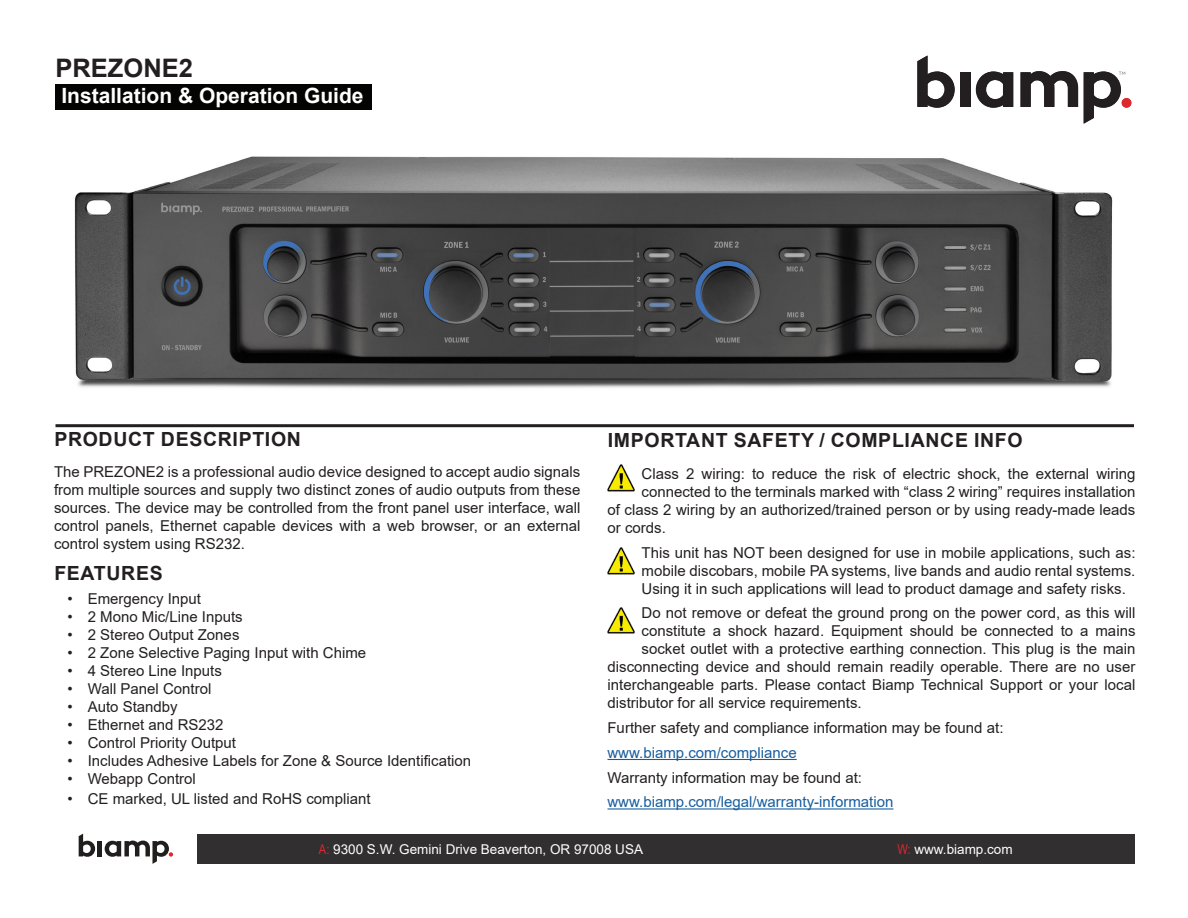
<style>
.page{position:relative;width:1188px;height:918px;background:#fff}
.page>*{position:absolute;margin:0;border:0;box-sizing:border-box;transform-origin:0 0}
.Title__Product{font:700 25.5px "Arial";color:#231f20}
.Title__type_of_doc{font:700 21px "Arial";color:#fff}
.Heading__1__13pt_Bol{font:700 19.5px "Arial";letter-spacing:.035em;color:#231f20}
.Body_Text_10pt_reg{font:700 19.5px "Arial";letter-spacing:.035em;color:#231f20}
.Body_Text_10pt_reg-2{font:15px/18px "Arial";color:#231f20;text-align:justify}
.Body_Text_10pt_reg-3{font:15px "Arial";color:#175d9e}
.t1{font:13.5px "Arial";color:#fff}
.s1{font-family:"Arial Narrow";color:#dc272d}
</style>
<div class="page">
<div style="left:961px;top:72px;width:10px;height:35px;background:#231f20"></div>
<svg style="left:79px;top:834px;width:16px;height:23px"></svg>
<hr style="left:98px;top:841px;width:4px;height:15px;background:#211e1e">
<svg style="left:105px;top:841px;width:68px;height:23px"></svg>
<div style="left:197px;top:834px;width:937px;height:30px;background:#312f30"></div>
<hr style="left:608px;top:759px;width:189px;height:1px;background:#175d9e">
<hr style="left:608px;top:808px;width:285px;height:2px;background:#175d9e">
<svg style="left:917px;top:56px;width:38px;height:52px"></svg>
<div style="left:960px;top:72px;width:10px;height:35px;background:#231f20"></div>
<svg style="left:976px;top:72px;width:37px;height:36px"></svg>
<svg style="left:1020px;top:71px;width:58px;height:36px"></svg>
<div style="left:1122px;top:98px;width:9px;height:10px;background:#db292e;border-radius:50%"></div>
<svg style="left:1084px;top:72px;width:41px;height:52px"></svg>
<img style="left:74px;top:156px;width:1039px;height:232px">
<hr style="left:56px;top:424px;width:1078px;height:3px;background:#231f20">
<div style="left:56px;top:84px;width:316px;height:26px;background:#040503"></div>
<img style="left:608px;top:465px;width:27px;height:27px">
<img style="left:608px;top:548px;width:27px;height:27px">
<img style="left:608px;top:607px;width:27px;height:27px">
<p class="Title__Product" style="left:56px;top:50px;width:139px">PREZONE2</p>
<p class="Title__type_of_doc" style="left:61px;top:80px;width:304px">Installation &amp; Operation Guide</p>
<p class="Heading__1__13pt_Bol" style="left:54px;top:425px;width:248px">PRODUCT DESCRIPTION</p>
<p class="Body_Text_10pt_reg-2" style="left:54px;top:463px;width:528px">The PREZONE2 is a professional audio device designed to accept audio signals from multiple sources and supply two distinct zones of audio outputs from these sources. The device may be controlled from the front panel user interface, wall control panels, Ethernet capable devices with a web browser, or an external control system using RS232.</p>
<p class="Body_Text_10pt_reg" style="left:54px;top:559px;width:110px">FEATURES</p>
<p class="Body_Text_10pt_reg-2" style="left:68px;top:590px;width:135px">• Emergency Input</p>
<p class="Body_Text_10pt_reg-2" style="left:68px;top:608px;width:177px">• 2 Mono Mic/Line Inputs</p>
<p class="Body_Text_10pt_reg-2" style="left:68px;top:626px;width:174px">• 2 Stereo Output Zones</p>
<p class="Body_Text_10pt_reg-2" style="left:68px;top:644px;width:300px">• 2 Zone Selective Paging Input with Chime</p>
<p class="Body_Text_10pt_reg-2" style="left:68px;top:662px;width:156px">• 4 Stereo Line Inputs</p>
<p class="Body_Text_10pt_reg-2" style="left:68px;top:680px;width:145px">• Wall Panel Control</p>
<p class="Body_Text_10pt_reg-2" style="left:68px;top:698px;width:112px">• Auto Standby</p>
<p class="Body_Text_10pt_reg-2" style="left:68px;top:716px;width:158px">• Ethernet and RS232</p>
<p class="Body_Text_10pt_reg-2" style="left:68px;top:734px;width:170px">• Control Priority Output</p>
<p class="Body_Text_10pt_reg-2" style="left:68px;top:752px;width:405px">• Includes Adhesive Labels for Zone &amp; Source Identification</p>
<p class="Body_Text_10pt_reg-2" style="left:68px;top:770px;width:130px">• Webapp Control</p>
<p class="Body_Text_10pt_reg-2" style="left:68px;top:790px;width:305px">• CE marked, UL listed and RoHS compliant</p>
<p class="Heading__1__13pt_Bol" style="left:608px;top:427px;width:416px">IMPORTANT SAFETY / COMPLIANCE INFO</p>
<p class="Body_Text_10pt_reg-2" style="left:642px;top:465px;width:495px">Class 2 wiring: to reduce the risk of electric shock, the external wiring</p>
<p class="Body_Text_10pt_reg-2" style="left:642px;top:483px;width:495px">connected to the terminals marked with “class 2 wiring” requires installation</p>
<p class="Body_Text_10pt_reg-2" style="left:608px;top:501px;width:529px">of class 2 wiring by an authorized/trained person or by using ready-made leads</p>
<p class="Body_Text_10pt_reg-2" style="left:608px;top:519px;width:60px">or cords.</p>
<p class="Body_Text_10pt_reg-2" style="left:642px;top:543px;width:495px">This unit has NOT been designed for use in mobile applications, such as: mobile discobars, mobile PA systems, live bands and audio rental systems.<br>Using it in such applications will lead to product damage and safety risks.</p>
<p class="Body_Text_10pt_reg-2" style="left:642px;top:604px;width:495px">Do not remove or defeat the ground prong on the power cord, as this will</p>
<p class="Body_Text_10pt_reg-2" style="left:642px;top:622px;width:495px">constitute a shock hazard. Equipment should be connected to a mains</p>
<p class="Body_Text_10pt_reg-2" style="left:642px;top:640px;width:495px">socket outlet with a protective earthing connection. This plug is the main</p>
<p class="Body_Text_10pt_reg-2" style="left:608px;top:658px;width:529px">disconnecting device and should remain readily operable. There are no user</p>
<p class="Body_Text_10pt_reg-2" style="left:608px;top:676px;width:529px">interchangeable parts. Please contact Biamp Technical Support or your local</p>
<p class="Body_Text_10pt_reg-2" style="left:608px;top:694px;width:256px">distributor for all service requirements.</p>
<p class="Body_Text_10pt_reg-2" style="left:608px;top:719px;width:398px">Further safety and compliance information may be found at:</p>
<p class="Body_Text_10pt_reg-3" style="left:608px;top:742px;width:191px">www.biamp.com/compliance</p>
<p class="Body_Text_10pt_reg-2" style="left:608px;top:768px;width:256px">Warranty information may be found at:</p>
<p class="Body_Text_10pt_reg-3" style="left:608px;top:792px;width:287px">www.biamp.com/legal/warranty-information</p>
<p class="t1" style="left:319px;top:840px;width:326px"><span class="s1">A:</span> 9300 S.W. Gemini Drive Beaverton, OR 97008 USA</p>
<p class="t1" style="left:897px;top:840px;width:117px"><span class="s1">W:</span> www.biamp.com</p>
</div>
